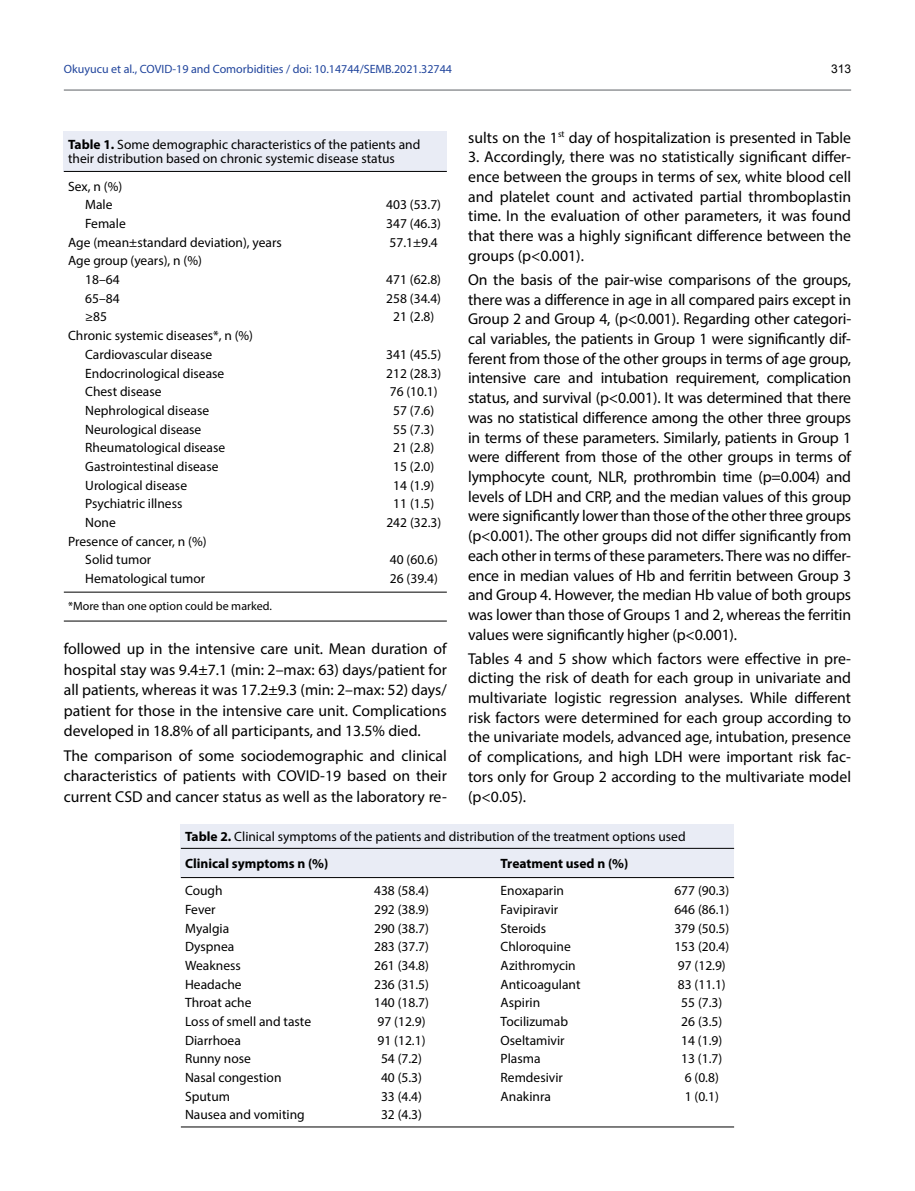
<style>
.page{position:relative;width:915px;height:1191px;background:#fff}
.page>*{position:absolute;margin:0;border:0;box-sizing:border-box;transform-origin:0 0}
.t1{font:15.75px/19.6px "Myriad Pro";color:#000;text-align:justify}
.t2{font:13.5px/18.8px "Myriad Pro";color:#000}
.t3{font:700 13.5px "Myriad Pro";color:#000}
.t4{font:12px "Myriad Pro";color:#20449c}
.t5{font:12px "Myriad Pro";color:#000}
.t6{font:12px "Arial";color:#000}
.s1{font-weight:700}
</style>
<div class="page">
<hr style="left:64px;top:89px;width:786px;height:2px;background:#939598">
<div style="left:64px;top:131px;width:382px;height:41px;background:#e9ecf5"></div>
<hr style="left:64px;top:592px;width:382px;height:1px;background:#000">
<hr style="left:64px;top:621px;width:382px;height:1px;background:#000">
<hr style="left:64px;top:171px;width:382px;height:1px;background:#000">
<div style="left:181px;top:824px;width:552px;height:53px;background:#e9ecf5"></div>
<hr style="left:181px;top:848px;width:552px;height:1px;background:#000">
<hr style="left:181px;top:1126px;width:552px;height:1px;background:#000">
<hr style="left:181px;top:877px;width:552px;height:1px;background:#000">
<p class="t4" style="left:64px;top:61px;width:389px">Okuyucu et al., COVID-19 and Comorbidities / doi: 10.14744/SEMB.2021.32744</p>
<p class="t6" style="left:830px;top:60px;width:22px">313</p>
<p class="t2" style="left:68px;top:137px;width:353px;line-height:14.4px"><span class="s1">Table 1.</span> Some demographic characteristics of the patients and their distribution based on chronic systemic disease status</p>
<p class="t2" style="left:68px;top:176px;width:56px;text-align:center">Sex, n (%)<br>Male</p>
<p class="t2" style="left:386px;top:195px;width:56px">403 (53.7)</p>
<p class="t2" style="left:85px;top:214px;width:42px">Female</p>
<p class="t2" style="left:386px;top:214px;width:56px">347 (46.3)</p>
<p class="t2" style="left:68px;top:232px;width:215px">Age (mean±standard deviation), years</p>
<p class="t2" style="left:389px;top:232px;width:50px">57.1±9.4</p>
<p class="t2" style="left:85px;top:251px;width:118px;text-indent:-17px">Age group (years), n (%)<br>18–64</p>
<p class="t2" style="left:386px;top:270px;width:56px">471 (62.8)</p>
<p class="t2" style="left:85px;top:289px;width:36px">65–84</p>
<p class="t2" style="left:386px;top:289px;width:56px">258 (34.4)</p>
<p class="t2" style="left:85px;top:307px;width:23px">≥85</p>
<p class="t2" style="left:393px;top:307px;width:43px">21 (2.8)</p>
<p class="t2" style="left:85px;top:326px;width:169px;text-indent:-17px">Chronic systemic diseases*, n (%)<br>Cardiovascular disease</p>
<p class="t2" style="left:386px;top:345px;width:56px">341 (45.5)</p>
<p class="t2" style="left:85px;top:363px;width:141px">Endocrinological disease</p>
<p class="t2" style="left:386px;top:363px;width:56px">212 (28.3)</p>
<p class="t2" style="left:85px;top:382px;width:78px">Chest disease</p>
<p class="t2" style="left:389px;top:382px;width:49px">76 (10.1)</p>
<p class="t2" style="left:85px;top:401px;width:125px">Nephrological disease</p>
<p class="t2" style="left:393px;top:401px;width:43px">57 (7.6)</p>
<p class="t2" style="left:85px;top:419px;width:118px">Neurological disease</p>
<p class="t2" style="left:393px;top:419px;width:43px">55 (7.3)</p>
<p class="t2" style="left:85px;top:438px;width:141px">Rheumatological disease</p>
<p class="t2" style="left:393px;top:438px;width:43px">21 (2.8)</p>
<p class="t2" style="left:85px;top:457px;width:135px">Gastrointestinal disease</p>
<p class="t2" style="left:393px;top:457px;width:43px">15 (2.0)</p>
<p class="t2" style="left:85px;top:475px;width:103px">Urological disease</p>
<p class="t2" style="left:393px;top:475px;width:43px">14 (1.9)</p>
<p class="t2" style="left:85px;top:494px;width:99px">Psychiatric illness</p>
<p class="t2" style="left:393px;top:494px;width:43px">11 (1.5)</p>
<p class="t2" style="left:85px;top:513px;width:32px">None</p>
<p class="t2" style="left:386px;top:513px;width:56px">242 (32.3)</p>
<p class="t2" style="left:85px;top:531px;width:123px;text-indent:-17px">Presence of cancer, n (%)<br>Solid tumor</p>
<p class="t2" style="left:389px;top:550px;width:49px">40 (60.6)</p>
<p class="t2" style="left:85px;top:569px;width:121px">Hematological tumor</p>
<p class="t2" style="left:389px;top:569px;width:49px">26 (39.4)</p>
<p class="t5" style="left:68px;top:599px;width:205px">*More than one option could be marked.</p>
<p class="t1" style="left:64px;top:638px;width:384px;line-height:20.4px">followed up in the intensive care unit. Mean duration of hospital stay was 9.4±7.1 (min: 2–max: 63) days/patient for all patients, whereas it was 17.2±9.3 (min: 2–max: 52) days/ patient for those in the intensive care unit. Complications developed in 18.8% of all participants, and 13.5% died.</p>
<p class="t1" style="left:64px;top:745px;width:384px;line-height:20.4px">The comparison of some sociodemographic and clinical characteristics of patients with COVID-19 based on their current CSD and cancer status as well as the laboratory re-</p>
<p class="t1" style="left:468px;top:127px;width:384px">sults on the 1<sup>st</sup> day of hospitalization is presented in Table</p>
<p class="t1" style="left:468px;top:147px;width:384px">3. Accordingly, there was no statistically significant differ&shy;ence between the groups in terms of sex, white blood cell and platelet count and activated partial thromboplastin time. In the evaluation of other parameters, it was found that there was a highly significant difference between the groups (p&lt;0.001).</p>
<p class="t1" style="left:468px;top:269px;width:384px">On the basis of the pair-wise comparisons of the groups, there was a difference in age in all compared pairs except in Group 2 and Group 4, (p&lt;0.001). Regarding other categori&shy;cal variables, the patients in Group 1 were significantly dif&shy;ferent from those of the other groups in terms of age group, intensive care and intubation requirement, complication status, and survival (p&lt;0.001). It was determined that there was no statistical difference among the other three groups in terms of these parameters. Similarly, patients in Group 1 were different from those of the other groups in terms of lymphocyte count, NLR, prothrombin time (p=0.004) and levels of LDH and CRP, and the median values of this group were significantly lower than those of the other three groups (p&lt;0.001). The other groups did not differ significantly from each other in terms of these parameters. There was no differ&shy;ence in median values of Hb and ferritin between Group 3 and Group 4. However, the median Hb value of both groups was lower than those of Groups 1 and 2, whereas the ferritin values were significantly higher (p&lt;0.001).</p>
<p class="t1" style="left:468px;top:648px;width:384px">Tables 4 and 5 show which factors were effective in pre&shy;dicting the risk of death for each group in univariate and multivariate logistic regression analyses. While different risk factors were determined for each group according to the univariate models, advanced age, intubation, presence of complications, and high LDH were important risk fac&shy;tors only for Group 2 according to the multivariate model (p&lt;0.05).</p>
<p class="t2" style="left:185px;top:822px;width:502px;line-height:27.2px"><span class="s1">Table 2.</span> Clinical symptoms of the patients and distribution of the treatment options used<br><span class="s1">Clinical symptoms n (%)</span></p>
<p class="t3" style="left:500px;top:854px;width:129px">Treatment used n (%)</p>
<p class="t2" style="left:185px;top:881px;width:39px">Cough</p>
<p class="t2" style="left:374px;top:881px;width:56px">438 (58.4)</p>
<p class="t2" style="left:500px;top:881px;width:65px">Enoxaparin</p>
<p class="t2" style="left:674px;top:881px;width:56px">677 (90.3)</p>
<p class="t2" style="left:185px;top:899px;width:32px">Fever</p>
<p class="t2" style="left:374px;top:899px;width:56px">292 (38.9)</p>
<p class="t2" style="left:500px;top:899px;width:59px">Favipiravir</p>
<p class="t2" style="left:674px;top:899px;width:56px">646 (86.1)</p>
<p class="t2" style="left:185px;top:918px;width:46px">Myalgia</p>
<p class="t2" style="left:374px;top:918px;width:56px">290 (38.7)</p>
<p class="t2" style="left:500px;top:918px;width:47px">Steroids</p>
<p class="t2" style="left:674px;top:918px;width:56px">379 (50.5)</p>
<p class="t2" style="left:185px;top:937px;width:51px">Dyspnea</p>
<p class="t2" style="left:374px;top:937px;width:56px">283 (37.7)</p>
<p class="t2" style="left:500px;top:937px;width:72px">Chloroquine</p>
<p class="t2" style="left:674px;top:937px;width:56px">153 (20.4)</p>
<p class="t2" style="left:185px;top:955px;width:57px">Weakness</p>
<p class="t2" style="left:374px;top:955px;width:56px">261 (34.8)</p>
<p class="t2" style="left:500px;top:955px;width:77px">Azithromycin</p>
<p class="t2" style="left:677px;top:955px;width:49px">97 (12.9)</p>
<p class="t2" style="left:185px;top:974px;width:58px">Headache</p>
<p class="t2" style="left:374px;top:974px;width:56px">236 (31.5)</p>
<p class="t2" style="left:500px;top:974px;width:81px">Anticoagulant</p>
<p class="t2" style="left:677px;top:974px;width:49px">83 (11.1)</p>
<p class="t2" style="left:185px;top:993px;width:68px">Throat ache</p>
<p class="t2" style="left:374px;top:993px;width:56px">140 (18.7)</p>
<p class="t2" style="left:500px;top:993px;width:41px">Aspirin</p>
<p class="t2" style="left:681px;top:993px;width:43px">55 (7.3)</p>
<p class="t2" style="left:185px;top:1011px;width:127px">Loss of smell and taste</p>
<p class="t2" style="left:377px;top:1011px;width:49px">97 (12.9)</p>
<p class="t2" style="left:500px;top:1011px;width:69px">Tocilizumab</p>
<p class="t2" style="left:681px;top:1011px;width:43px">26 (3.5)</p>
<p class="t2" style="left:185px;top:1030px;width:57px">Diarrhoea</p>
<p class="t2" style="left:377px;top:1030px;width:49px">91 (12.1)</p>
<p class="t2" style="left:500px;top:1030px;width:66px">Oseltamivir</p>
<p class="t2" style="left:681px;top:1030px;width:43px">14 (1.9)</p>
<p class="t2" style="left:185px;top:1049px;width:67px">Runny nose</p>
<p class="t2" style="left:381px;top:1049px;width:43px">54 (7.2)</p>
<p class="t2" style="left:500px;top:1049px;width:41px">Plasma</p>
<p class="t2" style="left:681px;top:1049px;width:43px">13 (1.7)</p>
<p class="t2" style="left:185px;top:1068px;width:98px">Nasal congestion</p>
<p class="t2" style="left:381px;top:1068px;width:43px">40 (5.3)</p>
<p class="t2" style="left:500px;top:1068px;width:64px">Remdesivir</p>
<p class="t2" style="left:684px;top:1068px;width:36px">6 (0.8)</p>
<p class="t2" style="left:185px;top:1086px;width:46px">Sputum</p>
<p class="t2" style="left:381px;top:1086px;width:43px">33 (4.4)</p>
<p class="t2" style="left:500px;top:1086px;width:52px">Anakinra</p>
<p class="t2" style="left:684px;top:1086px;width:36px">1 (0.1)</p>
<p class="t2" style="left:185px;top:1105px;width:121px">Nausea and vomiting</p>
<p class="t2" style="left:381px;top:1105px;width:43px">32 (4.3)</p>
</div>
